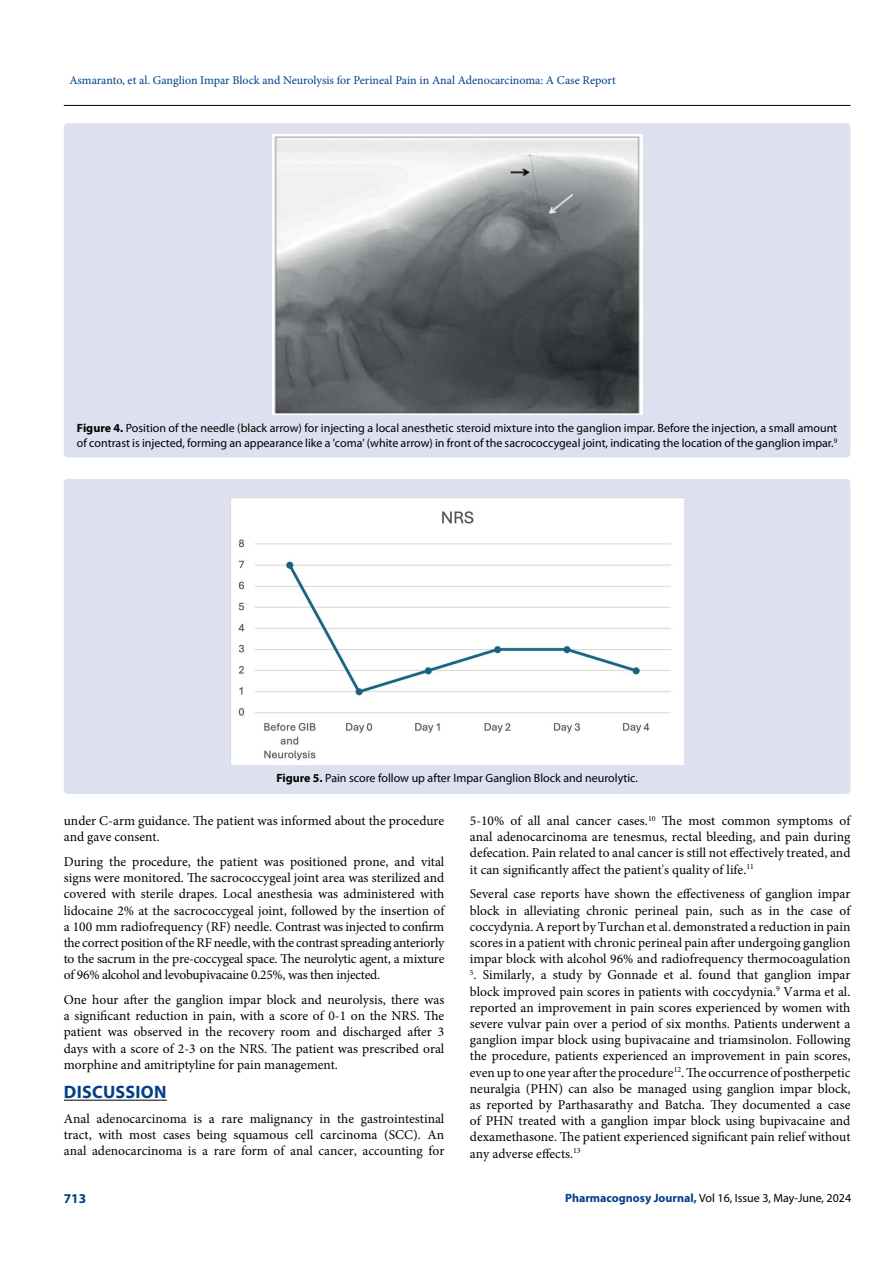
<style>
.page{position:relative;width:893px;height:1263px;background:#fff}
.page>*{position:absolute;margin:0;border:0;box-sizing:border-box;transform-origin:0 0}
.t1{font:700 18px "Myriad Pro";letter-spacing:.015em;color:#003e88}
.t2{font:13.5px/16.2px "Minion Pro";color:#000;text-align:justify}
.t3{font:700 13.5px "Myriad Pro";color:#003e88}
.t4{font:12px/14.4px "Myriad Pro";color:#000}
.t5{font:12px "Minion Pro";letter-spacing:-.005em;color:#003e88}
.s1{font-weight:700}
.s2{font-weight:700;color:#003e88}
</style>
<div class="page">
<hr style="left:64px;top:105px;width:786px;height:1px;background:#000">
<div style="left:64px;top:123px;width:786px;height:335px;background:#dde0ef;border-radius:4px"></div>
<img style="left:272px;top:134px;width:370px;height:281px">
<div style="left:64px;top:479px;width:786px;height:315px;background:#dde0ef;border-radius:4px"></div>
<img style="left:230px;top:497px;width:455px;height:268px">
<hr style="left:64px;top:1100px;width:103px;height:1px;background:#000">
<p class="t5" style="left:69px;top:72px;width:548px">Asmaranto, et al. Ganglion Impar Block and Neurolysis for Perineal Pain in Anal Adenocarcinoma: A Case Report</p>
<p class="t4" style="left:77px;top:421px;width:762px"><span class="s1">Figure 4.</span> Position of the needle (black arrow) for injecting a local anesthetic steroid mixture into the ganglion impar. Before the injection, a small amount of contrast is injected, forming an appearance like a 'coma' (white arrow) in front of the sacrococcygeal joint, indicating the location of the ganglion impar.<sup>9</sup></p>
<p class="t4" style="left:276px;top:771px;width:363px"><span class="s1">Figure 5.</span> Pain score follow up after Impar Ganglion Block and neurolytic.</p>
<p class="t2" style="left:64px;top:813px;width:382px">under C-arm guidance. The patient was informed about the procedure and gave consent.</p>
<p class="t2" style="left:64px;top:853px;width:382px">During the procedure, the patient was positioned prone, and vital signs were monitored. The sacrococcygeal joint area was sterilized and covered with sterile drapes. Local anesthesia was administered with lidocaine 2% at the sacrococcygeal joint, followed by the insertion of a 100 mm radiofrequency (RF) needle. Contrast was injected to confirm the correct position of the RF needle, with the contrast spreading anteriorly to the sacrum in the pre-coccygeal space. The neurolytic agent, a mixture of 96% alcohol and levobupivacaine 0.25%, was then injected.</p>
<p class="t2" style="left:64px;top:992px;width:382px">One hour after the ganglion impar block and neurolysis, there was a significant reduction in pain, with a score of 0-1 on the NRS. The patient was observed in the recovery room and discharged after 3 days with a score of 2-3 on the NRS. The patient was prescribed oral morphine and amitriptyline for pain management.</p>
<h1 class="t1" style="left:64px;top:1080px;width:104px">DISCUSSION</h1>
<p class="t2" style="left:64px;top:1111px;width:382px">Anal adenocarcinoma is a rare malignancy in the gastrointestinal tract, with most cases being squamous cell carcinoma (SCC). An anal adenocarcinoma is a rare form of anal cancer, accounting for</p>
<p class="t2" style="left:470px;top:813px;width:382px">5-10% of all anal cancer cases.<sup>10</sup> The most common symptoms of anal adenocarcinoma are tenesmus, rectal bleeding, and pain during defecation. Pain related to anal cancer is still not effectively treated, and it can significantly affect the patient's quality of life.<sup>11</sup></p>
<p class="t2" style="left:470px;top:886px;width:382px">Several case reports have shown the effectiveness of ganglion impar block in alleviating chronic perineal pain, such as in the case of coccydynia. A report by Turchan et al. demonstrated a reduction in pain scores in a patient with chronic perineal pain after undergoing ganglion impar block with alcohol 96% and radiofrequency thermocoagulation</p>
<p class="t2" style="left:470px;top:967px;width:382px"><sup>5</sup>. Similarly, a study by Gonnade et al. found that ganglion impar block improved pain scores in patients with coccydynia.<sup>9</sup> Varma et al. reported an improvement in pain scores experienced by women with severe vulvar pain over a period of six months. Patients underwent a ganglion impar block using bupivacaine and triamsinolon. Following the procedure, patients experienced an improvement in pain scores, even up to one year after the procedure<sup>12</sup>. The occurrence of postherpetic neuralgia (PHN) can also be managed using ganglion impar block, as reported by Parthasarathy and Batcha. They documented a case of PHN treated with a ganglion impar block using bupivacaine and dexamethasone. The patient experienced significant pain relief without any adverse effects.<sup>13</sup></p>
<p class="t3" style="left:64px;top:1189px;width:24px">713</p>
<p class="t4" style="left:565px;top:1190px;width:288px"><span class="s2">Pharmacognosy Journal,</span> Vol 16, Issue 3, May-June, 2024</p>
</div>
